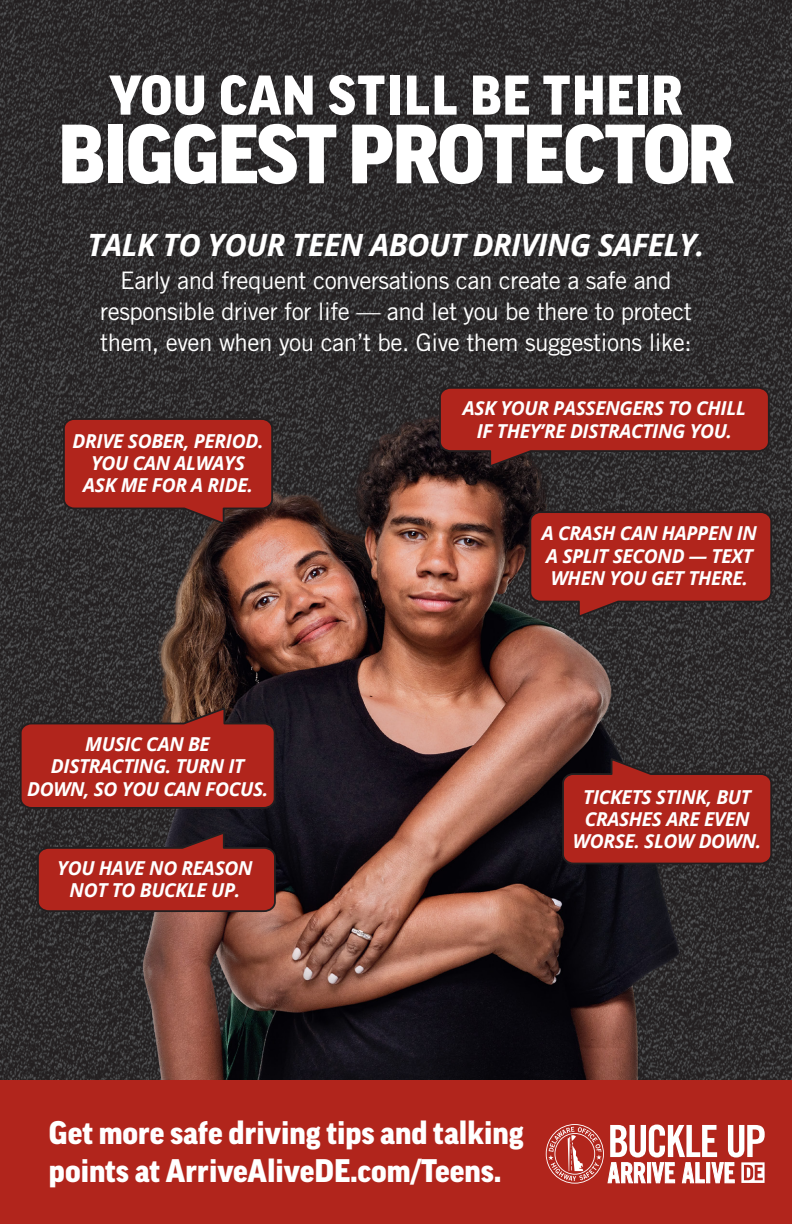
<style>
.page{position:relative;width:792px;height:1224px;background:#fff}
.page>*{position:absolute;margin:0;border:0;box-sizing:border-box;transform-origin:0 0}
.t1{font:900 81px "Good Pro";letter-spacing:-.03em;color:#fff}
.t2{font:900 54px "Good Pro";letter-spacing:.01em;color:#fff}
.t3{font:900 31.6px/37.8px "Good Pro";color:#fff}
.t4{font:italic 700 30.8px "Open Sans";letter-spacing:-.02em;color:#fff}
.t5{font:24.2px/30.8px "Trade Gothic";letter-spacing:-.02em;color:#fff;text-align:center}
.t6{font:italic 700 19.2px/22.2px "Open Sans";letter-spacing:-.02em;color:#fff;text-align:center}
</style>
<div class="page">
<img style="left:0;top:0;width:792px;height:401px">
<img style="left:0;top:401px;width:792px;height:680px">
<div style="left:0;top:1081px;width:792px;height:143px;background:#b1251c"></div>
<svg style="left:62px;top:417px;width:212px;height:109px;background:#95251e"></svg>
<svg style="left:561px;top:756px;width:212px;height:109px;background:#93241d"></svg>
<svg style="left:529px;top:510px;width:244px;height:109px;background:#96261f"></svg>
<svg style="left:438px;top:386px;width:333px;height:83px;background:#8d251f"></svg>
<svg style="left:19px;top:706px;width:257px;height:104px;background:#95261e"></svg>
<svg style="left:36px;top:830px;width:241px;height:83px;background:#8c251f"></svg>
<svg style="left:546px;top:1124px;width:219px;height:60px"></svg>
<h2 class="t2" style="left:109px;top:65px;width:575px">YOU CAN STILL BE THEIR</h2>
<h1 class="t1" style="left:58px;top:109px;width:678px">BIGGEST PROTECTOR</h1>
<h3 class="t4" style="left:87px;top:223px;width:619px">TALK TO YOUR TEEN ABOUT DRIVING SAFELY.</h3>
<p class="t5" style="left:100px;top:265px;width:593px">Early and frequent conversations can create a safe and responsible driver for life — and let you be there to protect them, even when you can’t be. Give them suggestions like:</p>
<p class="t6" style="left:73px;top:429px;width:192px">DRIVE SOBER, PERIOD.<br>YOU CAN ALWAYS<br>ASK ME FOR A RIDE.</p>
<p class="t6" style="left:27px;top:732px;width:243px">MUSIC CAN BE<br>DISTRACTING. TURN IT<br>DOWN, SO YOU CAN FOCUS.</p>
<p class="t6" style="left:57px;top:857px;width:197px">YOU HAVE NO REASON<br>NOT TO BUCKLE UP.</p>
<p class="t6" style="left:463px;top:397px;width:285px">ASK YOUR PASSENGERS TO CHILL<br>IF THEY’RE DISTRACTING YOU.</p>
<p class="t6" style="left:542px;top:522px;width:217px;text-align:left">A CRASH CAN HAPPEN IN<br>A SPLIT SECOND — TEXT<br>WHEN YOU GET THERE.</p>
<p class="t6" style="left:573px;top:785px;width:190px">TICKETS STINK, BUT<br>CRASHES ARE EVEN<br>WORSE. SLOW DOWN.</p>
<h3 class="t3" style="left:49px;top:1114px;width:476px">Get more safe driving tips and talking points at ArriveAliveDE.com/Teens.</h3>
</div>
